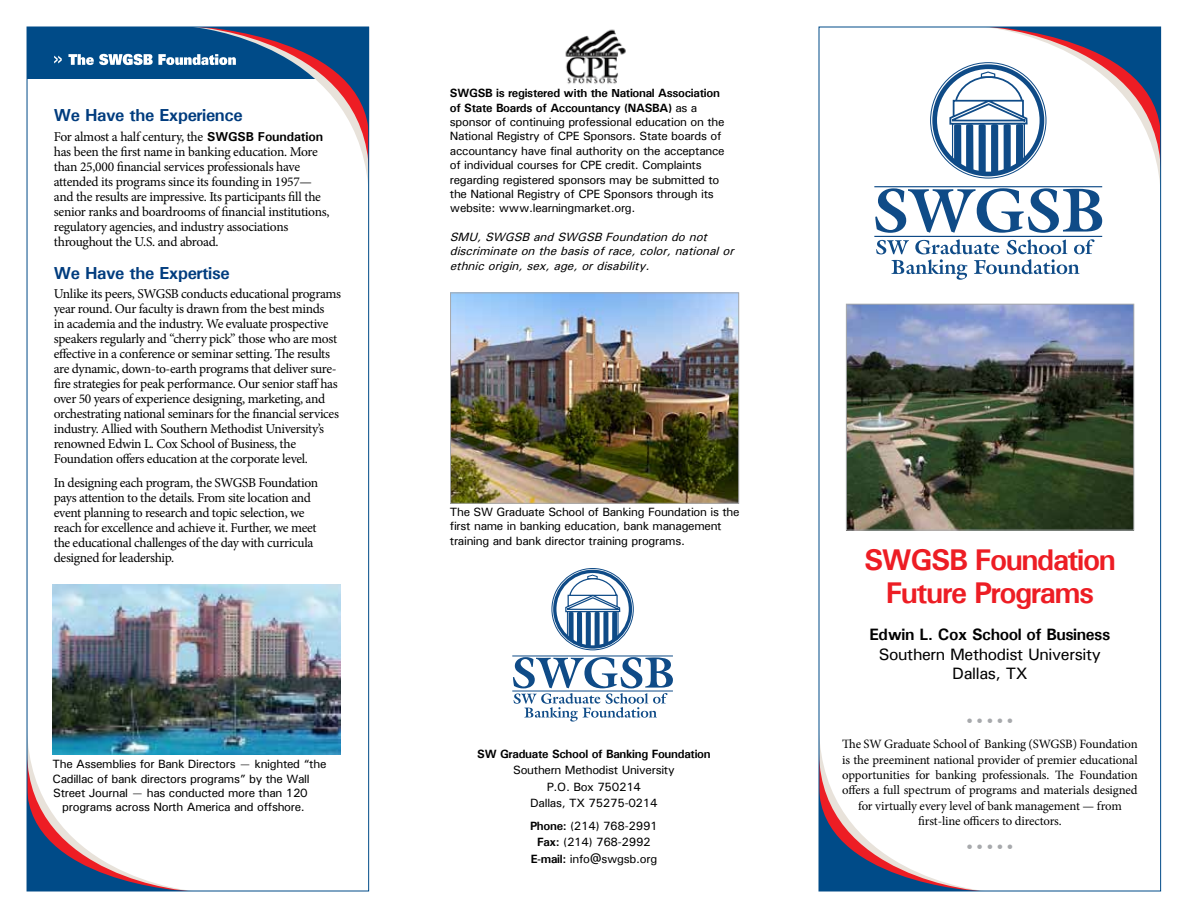
<style>
.page{position:relative;width:1188px;height:918px;background:#fff}
.page>*{position:absolute;margin:0;border:0;box-sizing:border-box;transform-origin:0 0}
.t1{font:700 30px/33px "Univers";letter-spacing:-.05em;color:#ed1d24;text-align:center}
.t2{font:700 17.4px "Univers";letter-spacing:-.025em;color:#003c7e}
.t3{font:16.5px/19.5px "Univers";letter-spacing:-.025em;color:#000;text-align:center}
.t4{font:700 16.5px "Univers";letter-spacing:-.025em;color:#000}
.t5{font:13.5px/15px "Minion Pro";letter-spacing:-.025em;color:#000}
.t6{font:12.75px/15.3px "Minion Pro";letter-spacing:-.01em;color:#000;text-align:center}
.t7{font:12px/14.4px "Univers";letter-spacing:-.025em;color:#000;text-align:center}
.t8{font:italic 12px/14.4px "Univers";color:#000}
.t9{font:700 12px "Univers";letter-spacing:-.025em;color:#000}
.t10{font:9px "Univers";color:#a7a9ac}
.s1{font-family:"Univers";font-weight:700;font-size:12.9px}
.s2{font-weight:700}
</style>
<div class="page">
<div style="left:27px;top:27px;width:342px;height:52px;background:#004b88"></div>
<svg style="left:821px;top:753px;width:149px;height:136px"></svg>
<svg style="left:29px;top:753px;width:164px;height:136px"></svg>
<svg style="left:68px;top:27px;width:301px;height:174px"></svg>
<svg style="left:54px;top:56px;width:8px;height:7px"></svg>
<svg style="left:875px;top:27px;width:286px;height:206px"></svg>
<svg style="left:876px;top:239px;width:219px;height:41px"></svg>
<hr style="left:874px;top:236px;width:228px;height:1px;background:#0f4b87">
<hr style="left:874px;top:186px;width:228px;height:1px;background:#0f4b87">
<svg style="left:564px;top:574px;width:60px;height:74px"></svg>
<div style="left:553px;top:570px;width:79px;height:79px;border:3px solid #0f4b87;border-radius:50%"></div>
<div style="left:552px;top:568px;width:82px;height:82px;border:1px solid #0f4b87;border-radius:50%"></div>
<svg style="left:513px;top:657px;width:160px;height:65px"></svg>
<hr style="left:512px;top:691px;width:161px;height:1px;background:#0f4b87">
<hr style="left:512px;top:656px;width:161px;height:1px;background:#0f4b87">
<img style="left:452px;top:294px;width:285px;height:208px">
<div style="left:450px;top:292px;width:289px;height:212px;border:1px solid #a7a9ac"></div>
<img style="left:848px;top:306px;width:284px;height:223px">
<div style="left:846px;top:304px;width:288px;height:227px;border:1px solid #a7a9ac"></div>
<img style="left:565px;top:29px;width:61px;height:55px">
<img style="left:52px;top:585px;width:288px;height:169px">
<p class="t2" style="left:54px;top:105px;width:190px">We Have the Experience</p>
<p class="t5" style="left:54px;top:129px;width:277px">For almost a half century, the <span class="s1">SWGSB Foundation </span>has been the first name in banking education. More than 25,000 financial services professionals have attended its programs since its founding in 1957— and the results are impressive. Its participants fill the senior ranks and boardrooms of financial institutions, regulatory agencies, and industry associations throughout the U.S. and abroad.</p>
<p class="t2" style="left:54px;top:262px;width:177px">We Have the Expertise</p>
<p class="t5" style="left:54px;top:287px;width:289px">Unlike its peers, SWGSB conducts educational programs year round. Our faculty is drawn from the best minds<br>in academia and the industry. We evaluate prospective speakers regularly and “cherry pick” those who are most effective in a conference or seminar setting. The results are dynamic, down-to-earth programs that deliver sure&shy;fire strategies for peak performance. Our senior staff has over 50 years of experience designing, marketing, and orchestrating national seminars for the financial services industry. Allied with Southern Methodist University’s renowned Edwin L. Cox School of Business, the Foundation offers education at the corporate level.</p>
<p class="t5" style="left:54px;top:476px;width:266px">In designing each program, the SWGSB Foundation pays attention to the details. From site location and event planning to research and topic selection, we reach for excellence and achieve it. Further, we meet the educational challenges of the day with curricula designed for leadership.</p>
<p class="t7" style="left:53px;top:757px;width:275px">The Assemblies for Bank Directors — knighted “the</p>
<p class="t7" style="left:53px;top:771px;width:259px">Cadillac of bank directors programs” by the Wall</p>
<p class="t7" style="left:53px;top:785px;width:256px">Street Journal — has conducted more than 120</p>
<p class="t7" style="left:62px;top:800px;width:244px">programs across North America and offshore.</p>
<p class="t7" style="left:450px;top:86px;width:276px;text-align:left"><span class="s2">SWGSB is registered with the National Association of State Boards of Accountancy (NASBA)</span> as a sponsor of continuing professional education on the National Registry of CPE Sponsors. State boards of accountancy have final authority on the acceptance of individual courses for CPE credit. Complaints regarding registered sponsors may be submitted to the National Registry of CPE Sponsors through its website: www.learningmarket.org.</p>
<p class="t8" style="left:450px;top:230px;width:289px">SMU,SWGSB andSWGSB Foundationdonot discriminateonthebasisofrace,color,nationalor ethnicorigin,sex,age,ordisability.</p>
<p class="t7" style="left:450px;top:504px;width:291px;text-align:left">The SW Graduate School of Banking Foundation is the first name in banking education, bank management training and bank director training programs.</p>
<p class="t9" style="left:477px;top:746px;width:235px">SW Graduate School of Banking Foundation</p>
<p class="t7" style="left:513px;top:762px;width:163px;line-height:16.5px">Southern Methodist University<br>P.O. Box 750214<br>Dallas, TX 75275-0214</p>
<p class="t7" style="left:530px;top:817px;width:129px;line-height:16.5px"><span class="s2">Phone:</span> (214) 768-2991<br><span class="s2">Fax:</span> (214) 768-2992<br><span class="s2">E-mail:</span> info@swgsb.org</p>
<h1 class="t1" style="left:864px;top:543px;width:253px">SWGSB Foundation<br>Future Programs</h1>
<p class="t4" style="left:870px;top:625px;width:242px">Edwin L. Cox School of Business</p>
<p class="t3" style="left:879px;top:644px;width:224px">Southern Methodist University<br>Dallas, TX</p>
<p class="t10" style="left:967px;top:715px;width:48px">•••••</p>
<p class="t6" style="left:842px;top:737px;width:297px">The SW Graduate School of Banking (SWGSB) Foundation is the preeminent national provider of premier educational opportunities for banking professionals. The Foundation offers a full spectrum of programs and materials designed for virtually every level of bank management — from first-line officers to directors.</p>
<p class="t10" style="left:967px;top:842px;width:48px">•••••</p>
</div>
